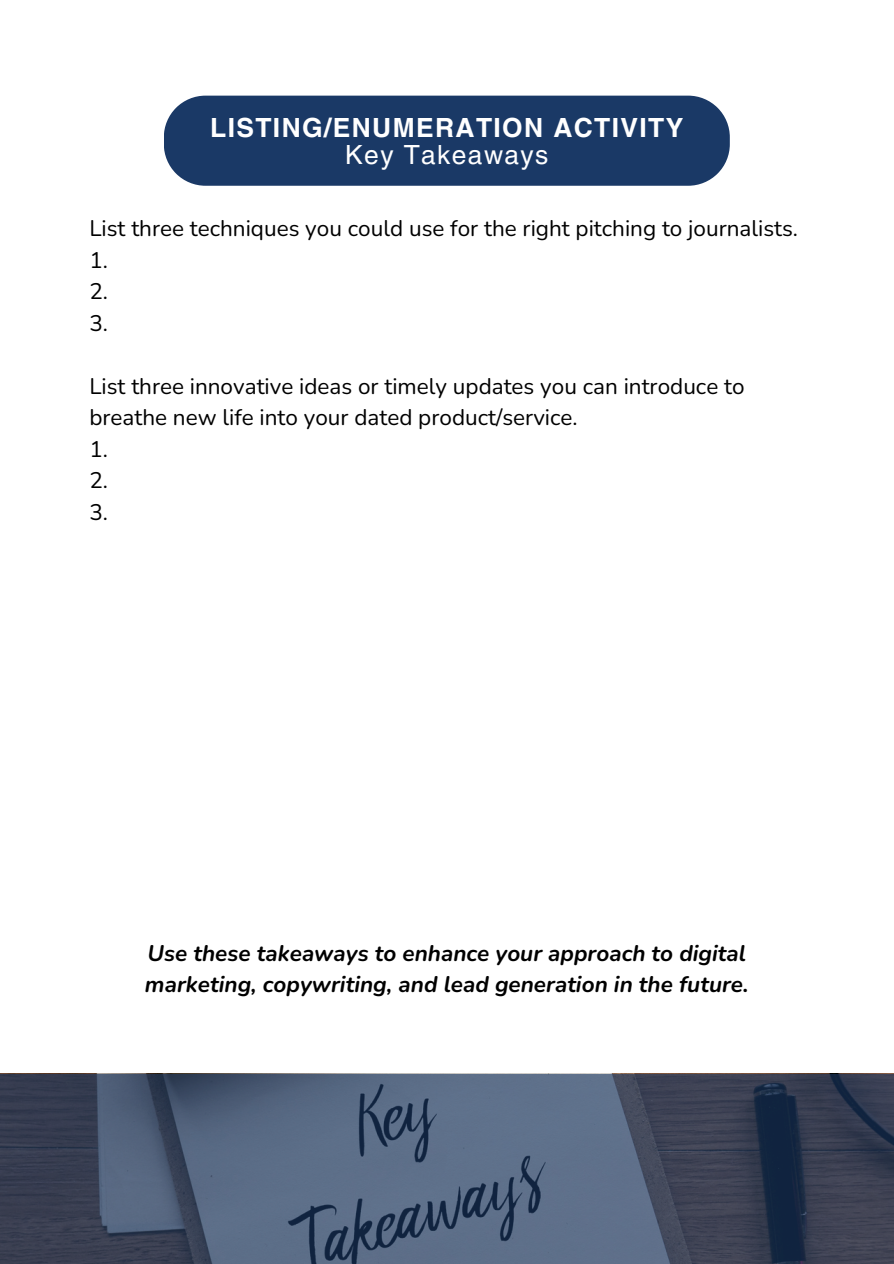
<style>
.page{position:relative;width:894px;height:1264px;background:#fff}
.page>*{position:absolute;margin:0;border:0;box-sizing:border-box;transform-origin:0 0}
.t1{font:700 26.4px/27.5px "Helvetica LT Pro";letter-spacing:.05em;color:#fff;text-align:center}
.t2{font:22.5px/31.5px "Nunito";color:#000}
.t3{font:italic 700 22.5px/31.5px "Nunito";color:#000}
.s1{font-weight:400}
</style>
<div class="page">
<div style="left:164px;top:96px;width:565px;height:90px;background:#1a3966"></div>
<svg style="left:0;top:1074px;width:893px;height:189px"></svg>
<h1 class="t1" style="left:210px;top:116px;width:474px">LISTING/ENUMERATION ACTIVITY<br><span class="s1">Key Takeaways</span></h1>
<p class="t2" style="left:89px;top:213px;width:710px">List three techniques you could use for the right pitching to journalists.</p>
<p class="t2" style="left:89px;top:244px;width:20px">1.</p>
<p class="t2" style="left:89px;top:276px;width:20px">2.</p>
<p class="t2" style="left:89px;top:307px;width:20px">3.</p>
<p class="t2" style="left:89px;top:370px;width:656px">List three innovative ideas or timely updates you can introduce to breathe new life into your dated product/service.</p>
<p class="t2" style="left:89px;top:433px;width:20px">1.</p>
<p class="t2" style="left:89px;top:465px;width:20px">2.</p>
<p class="t2" style="left:89px;top:496px;width:20px">3.</p>
<h2 class="t3" style="left:145px;top:937px;width:605px">Use these takeaways to enhance your approach to digital marketing, copywriting, and lead generation in the future.</h2>
</div>
